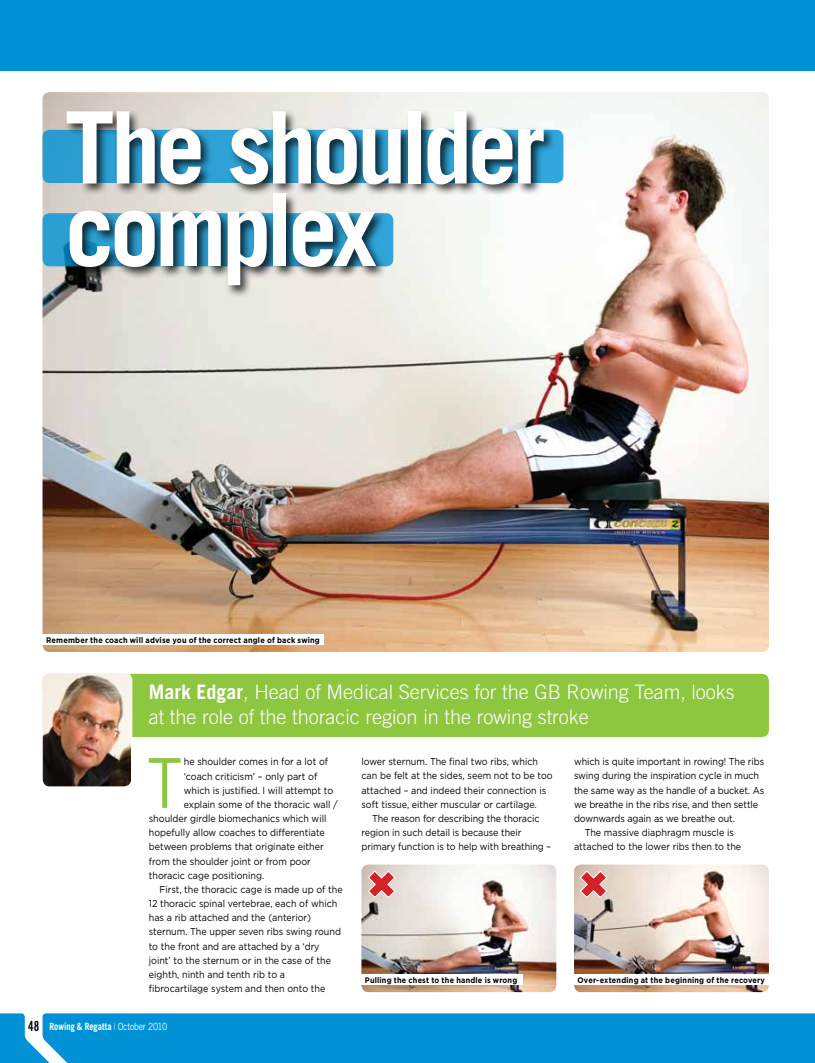
<style>
.page{position:relative;width:815px;height:1063px;background:#fff}
.page>*{position:absolute;margin:0;border:0;box-sizing:border-box;transform-origin:0 0}
.t1{font:700 100px/82.5px "Trade Gothic";letter-spacing:-.05em;color:#fff}
.t2{font:68.88px "Trade Gothic";color:#8dc63f;scale:.9 1}
.t3{font:300 20px/25px "Trade Gothic";color:#fff}
.t4{font:10px/14.1px "Gotham";color:#000;scale:.9 1}
.t5{font:700 10px "Trade Gothic";letter-spacing:.005em;color:#fff;scale:.85 1}
.t6{font:700 8.12px "Gotham";letter-spacing:.025em;color:#000;scale:.9 1}
.s1{font-weight:700}
.s2{font-family:"Trade Gothic Bold Cond Twenty";font-weight:400;font-size:14px;color:#000}
.s3{font-weight:300}
.s4{font-weight:400}
</style>
<div class="page">
<div style="left:0;top:0;width:815px;height:71px;background:#0092d5"></div>
<div style="left:0;top:1013px;width:815px;height:50px;background:#0092d5"></div>
<div style="left:43px;top:674px;width:726px;height:63px;background:#8dc63f;border-radius:7px"></div>
<img style="left:43px;top:673px;width:88px;height:113px">
<div style="left:41px;top:672px;width:91px;height:116px;border:1px solid #fff;border-radius:8px"></div>
<img style="left:43px;top:92px;width:726px;height:560px">
<div style="left:43px;top:130px;width:520px;height:53px;background:#299cd0;border-radius:7px"></div>
<div style="left:43px;top:213px;width:350px;height:53px;background:#2b9ed2;border-radius:7px"></div>
<div style="left:64px;top:109px;width:492px;height:189px;background:#000;opacity:.75"></div>
<div style="left:43px;top:634px;width:281px;height:11px;background:#fff"></div>
<img style="left:361px;top:865px;width:195px;height:127px">
<svg style="left:368px;top:870px;width:28px;height:28px"></svg>
<img style="left:574px;top:865px;width:195px;height:127px">
<svg style="left:580px;top:870px;width:28px;height:28px"></svg>
<div style="left:361px;top:974px;width:162px;height:11px;background:#fff"></div>
<div style="left:574px;top:974px;width:195px;height:11px;background:#fff"></div>
<h1 class="t1" style="left:65px;top:105px;width:482px">The shoulder complex</h1>
<p class="t6" style="left:46px;top:634px;width:306px">Remember the coach will advise you of the correct angle of back swing</p>
<h3 class="t3" style="left:149px;top:679px;width:588px"><span class="s1">Mark Edgar</span>, Head of Medical Services for the GB Rowing Team, looks at the role of the thoracic region in the rowing stroke</h3>
<h2 class="t2" style="left:147px;top:742px;width:40px">T</h2>
<p class="t4" style="left:184px;top:755px;width:162px">he shoulder comes in for a lot of</p>
<p class="t4" style="left:361px;top:754px;width:214px">lower sternum. The final two ribs, which can be felt at the sides, seem not to be too attached – and indeed their connection is soft tissue, either muscular or cartilage.</p>
<p class="t4" style="left:361px;top:811px;width:212px;text-indent:11px">The reason for describing the thoracic region in such detail is because their primary function is to help with breathing –</p>
<p class="t4" style="left:574px;top:754px;width:213px">which is quite important in rowing! The ribs</p>
<p class="t4" style="left:574px;top:769px;width:207px">swing during the inspiration cycle in much</p>
<p class="t4" style="left:574px;top:783px;width:213px">the same way as the handle of a bucket. As</p>
<p class="t4" style="left:574px;top:797px;width:206px">we breathe in the ribs rise, and then settle</p>
<p class="t4" style="left:574px;top:811px;width:180px">downwards again as we breathe out.</p>
<p class="t4" style="left:585px;top:825px;width:167px">The massive diaphragm muscle is</p>
<p class="t4" style="left:574px;top:839px;width:187px">attached to the lower ribs then to the</p>
<p class="t4" style="left:184px;top:769px;width:150px">‘coach criticism’ – only part of</p>
<p class="t4" style="left:184px;top:783px;width:168px">which is justified. I will attempt to</p>
<p class="t4" style="left:184px;top:797px;width:173px">explain some of the thoracic wall /</p>
<p class="t4" style="left:149px;top:811px;width:199px">shoulder girdle biomechanics which will</p>
<p class="t4" style="left:149px;top:825px;width:197px">hopefully allow coaches to differentiate</p>
<p class="t4" style="left:149px;top:840px;width:196px">between problems that originate either</p>
<p class="t4" style="left:149px;top:854px;width:182px">from the shoulder joint or from poor</p>
<p class="t4" style="left:149px;top:868px;width:130px">thoracic cage positioning.</p>
<p class="t4" style="left:159px;top:882px;width:205px">First, the thoracic cage is made up of the</p>
<p class="t4" style="left:149px;top:896px;width:211px">12 thoracic spinal vertebrae, each of which</p>
<p class="t4" style="left:149px;top:910px;width:182px">has a rib attached and the (anterior)</p>
<p class="t4" style="left:149px;top:925px;width:215px">sternum. The upper seven ribs swing round</p>
<p class="t4" style="left:149px;top:939px;width:191px">to the front and are attached by a ‘dry</p>
<p class="t4" style="left:149px;top:953px;width:204px">joint’ to the sternum or in the case of the</p>
<p class="t4" style="left:149px;top:967px;width:153px">eighth, ninth and tenth rib to a</p>
<p class="t4" style="left:149px;top:981px;width:198px">fibrocartilage system and then onto the</p>
<p class="t6" style="left:365px;top:975px;width:171px">Pulling the chest to the handle is wrong</p>
<p class="t6" style="left:578px;top:975px;width:210px">Over-extending at the beginning of the recovery</p>
<p class="t5" style="left:28px;top:1021px;width:165px"><span class="s2">48</span> Rowing &amp; Regatta <span class="s3">|</span> <span class="s4">October 2010</span></p>
</div>
